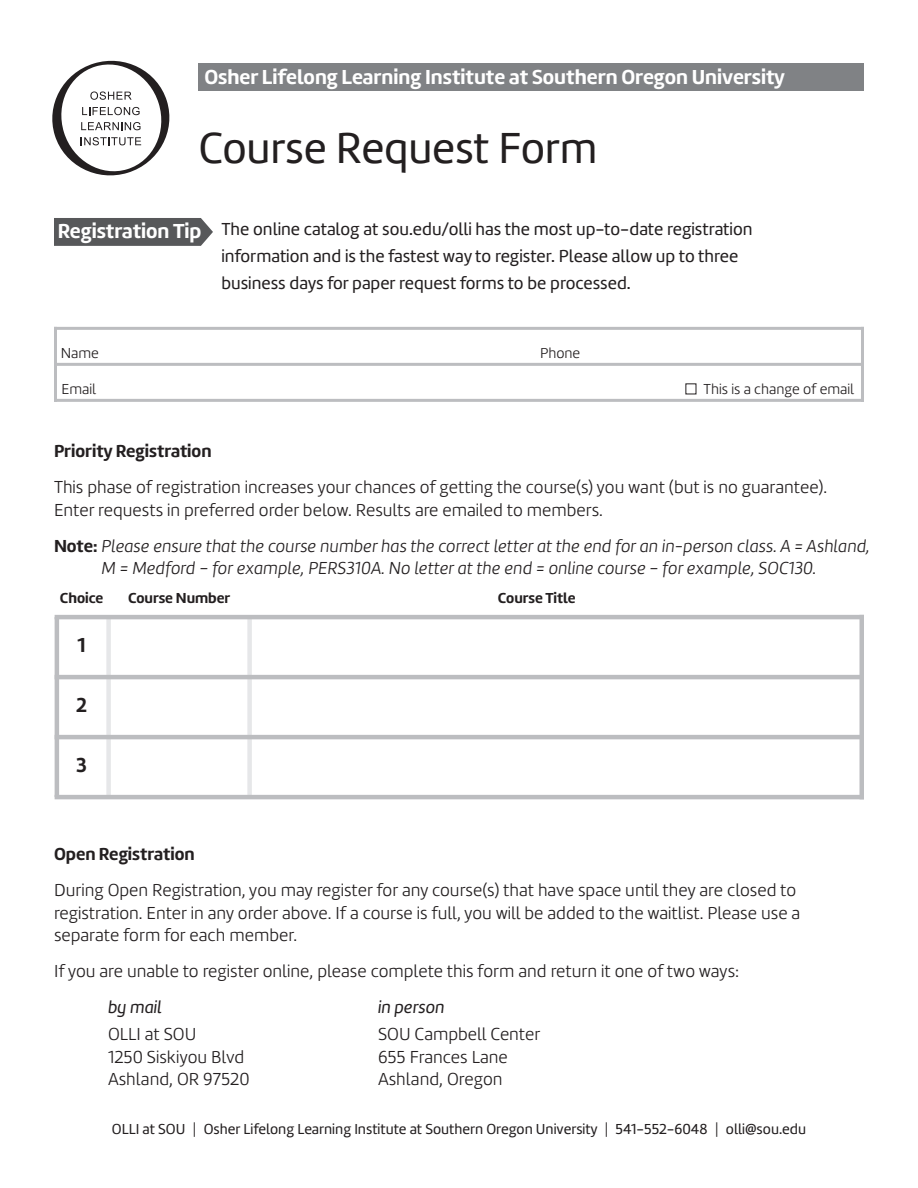
<style>
.page{position:relative;width:918px;height:1188px;background:#fff}
.page>*{position:absolute;margin:0;border:0;box-sizing:border-box;transform-origin:0 0}
.t1{font:45px "Marine";letter-spacing:-.005em;color:#231f20}
.t2{font:700 21px "Marine";color:#fff}
.t3{font:700 21px "Marine";color:#231f20}
.t4{font:300 18px/22.5px "Marine";color:#231f20}
.t5{font:italic 300 18px/22.5px "Marine";color:#231f20;text-align:center}
.t6{font:18px/27px "Marine";color:#231f20}
.t7{font:700 18px "Marine";color:#231f20}
.t8{font:italic 18px "Marine";color:#231f20}
.t9{font:15px "Marine";color:#231f20}
.t10{font:300 15px "Marine";color:#231f20}
.t11{font:700 15px "Marine";color:#231f20}
.s1{font-weight:700;font-style:normal}
.s2{font-weight:300;font-size:19.5px}
</style>
<div class="page">
<div style="left:106px;top:617px;width:5px;height:180px;background:#e6e7e9"></div>
<div style="left:247px;top:617px;width:5px;height:180px;background:#e6e7e9"></div>
<hr style="left:55px;top:615px;width:809px;height:4px;background:#bcbdc0">
<hr style="left:55px;top:617px;width:4px;height:180px;background:#bcbdc0">
<hr style="left:860px;top:615px;width:4px;height:184px;background:#bcbdc0">
<hr style="left:55px;top:675px;width:809px;height:4px;background:#bcbdc0">
<hr style="left:55px;top:735px;width:809px;height:4px;background:#bcbdc0">
<hr style="left:55px;top:795px;width:809px;height:4px;background:#bcbdc0">
<svg style="left:54px;top:218px;width:159px;height:28px;background:#5e5f60"></svg>
<svg style="left:52px;top:60px;width:118px;height:116px"></svg>
<div style="left:198px;top:63px;width:666px;height:28px;background:#808285"></div>
<hr style="left:54px;top:327px;width:810px;height:3px;background:#bcbdc0">
<hr style="left:54px;top:363px;width:810px;height:3px;background:#bcbdc0">
<hr style="left:54px;top:399px;width:810px;height:3px;background:#bcbdc0">
<hr style="left:861px;top:327px;width:3px;height:75px;background:#bcbdc0">
<hr style="left:54px;top:327px;width:3px;height:75px;background:#bcbdc0">
<p class="t2" style="left:204px;top:63px;width:582px">Osher Lifelong Learning Institute at Southern Oregon University</p>
<h1 class="t1" style="left:198px;top:119px;width:401px">Course Request Form</h1>
<p class="t2" style="left:58px;top:217px;width:145px">Registration Tip</p>
<p class="t6" style="left:221px;top:216px;width:533px">The online catalog at sou.edu/olli has the most up-to-date registration information and is the fastest way to register. Please allow up to three business days for paper request forms to be processed.</p>
<p class="t10" style="left:61px;top:344px;width:40px">Name</p>
<p class="t10" style="left:540px;top:344px;width:42px">Phone</p>
<p class="t10" style="left:62px;top:380px;width:36px">Email</p>
<p class="t10" style="left:704px;top:380px;width:152px">This is a change of email</p>
<p class="t7" style="left:54px;top:439px;width:159px">Priority Registration</p>
<p class="t4" style="left:54px;top:476px;width:775px">This phase of registration increases your chances of getting the course(s) you want (but is no guarantee).<br>Enter requests in preferred order below. Results are emailed to members.</p>
<p class="t5" style="left:54px;top:534px;width:818px"><span class="s1">Note:</span> Please ensure that the course number has the correct letter at the end for an in-person class. A = Ashland,<br>M = Medford – for example, PERS310A. No letter at the end = online course – for example, SOC130.</p>
<p class="t11" style="left:60px;top:588px;width:45px">Choice</p>
<p class="t3" style="left:78px;top:632px;width:10px">1</p>
<p class="t11" style="left:128px;top:588px;width:104px">Course Number</p>
<p class="t11" style="left:498px;top:588px;width:79px">Course Title</p>
<p class="t3" style="left:76px;top:692px;width:12px">2</p>
<p class="t3" style="left:76px;top:752px;width:12px">3</p>
<p class="t7" style="left:54px;top:842px;width:142px">Open Registration</p>
<p class="t4" style="left:54px;top:879px;width:748px">During Open Registration, you may register for any course(s) that have space until they are closed to registration. Enter in any order above. If a course is full, you will be added to the waitlist. Please use a separate form for each member.</p>
<p class="t4" style="left:54px;top:960px;width:687px">If you are unable to register online, please complete this form and return it one of two ways:</p>
<p class="t8" style="left:108px;top:996px;width:56px">by mail</p>
<p class="t8" style="left:378px;top:996px;width:68px">in person</p>
<p class="t4" style="left:108px;top:1023px;width:90px">OLLI at SOU</p>
<p class="t4" style="left:378px;top:1023px;width:164px">SOU Campbell Center</p>
<p class="t4" style="left:108px;top:1045px;width:138px">1250 Siskiyou Blvd</p>
<p class="t4" style="left:378px;top:1045px;width:131px">655 Frances Lane</p>
<p class="t4" style="left:108px;top:1068px;width:143px">Ashland, OR 97520</p>
<p class="t4" style="left:378px;top:1068px;width:126px">Ashland, Oregon</p>
<p class="t9" style="left:112px;top:1120px;width:696px">OLLI at SOU <span class="s2">|</span> Osher Lifelong Learning Institute at Southern Oregon University <span class="s2">|</span> 541-552-6048 <span class="s2">|</span> olli@sou.edu</p>
</div>
